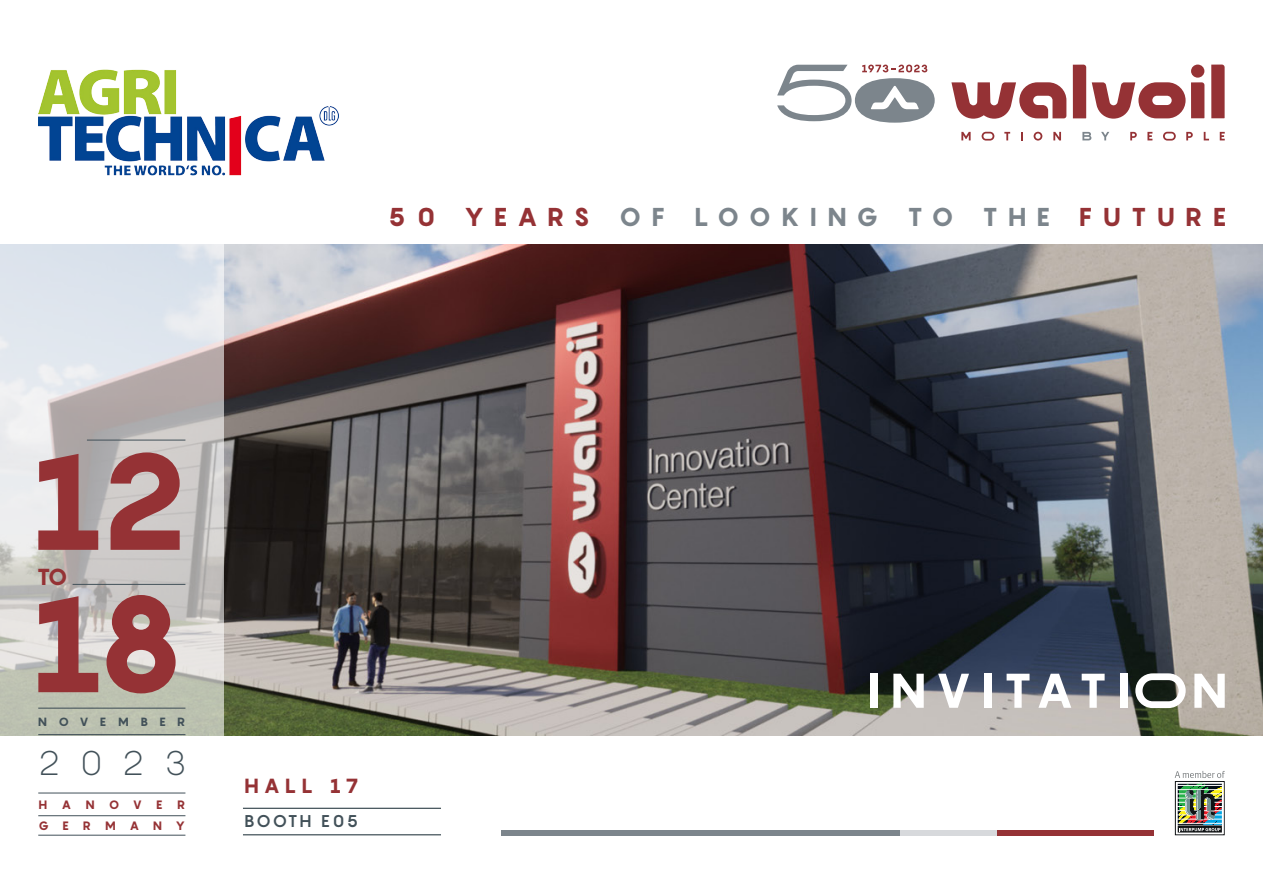
<style>
.page{position:relative;width:1263px;height:893px;background:#fff}
.page>*{position:absolute;margin:0;border:0;box-sizing:border-box;transform-origin:0 0}
.t1{font:800 135.15px/142.4px "Pangram";color:#953235}
.t2{font:300 33.75px "Pangram";color:#425159}
.t3{font:800 25.5px "Pangram";letter-spacing:.395em;color:#7c858c}
.t4{font:800 22.8px "Pangram";color:#953235}
.t5{font:800 20.1px "Pangram";letter-spacing:.22em;color:#953235}
.t6{font:700 16.8px "Pangram";letter-spacing:.095em;color:#425159}
.t7{font:800 12px/21.1px "Pangram";letter-spacing:1.16em;color:#953235}
.t8{font:800 11.7px "Pangram";letter-spacing:.935em;color:#425159}
.s1{color:#953235}
</style>
<div class="page">
<img style="left:224px;top:244px;width:1039px;height:491px">
<svg style="left:0;top:244px;width:224px;height:592px"></svg>
<div style="left:501px;top:830px;width:399px;height:6px;background:#7c858c"></div>
<div style="left:900px;top:830px;width:97px;height:6px;background:#d7d9dc"></div>
<div style="left:997px;top:830px;width:156px;height:6px;background:#953235"></div>
<hr style="left:38px;top:734px;width:147px;height:1px;background:#425159">
<hr style="left:38px;top:708px;width:147px;height:1px;background:#425159">
<hr style="left:243px;top:834px;width:198px;height:1px;background:#425159">
<hr style="left:243px;top:808px;width:198px;height:1px;background:#425159">
<hr style="left:87px;top:440px;width:98px;height:1px;background:#425159">
<hr style="left:73px;top:584px;width:112px;height:1px;background:#425159">
<hr style="left:38px;top:793px;width:147px;height:1px;background:#425159">
<hr style="left:38px;top:815px;width:147px;height:1px;background:#425159">
<hr style="left:38px;top:835px;width:147px;height:1px;background:#425159">
<svg style="left:1175px;top:771px;width:50px;height:63px"></svg>
<div style="left:870px;top:674px;width:7px;height:34px;background:#fff"></div>
<svg style="left:893px;top:674px;width:31px;height:34px"></svg>
<svg style="left:938px;top:674px;width:31px;height:34px"></svg>
<div style="left:984px;top:674px;width:7px;height:34px;background:#fff"></div>
<svg style="left:1006px;top:674px;width:23px;height:34px"></svg>
<svg style="left:1038px;top:674px;width:33px;height:34px"></svg>
<svg style="left:1082px;top:674px;width:22px;height:34px"></svg>
<div style="left:1120px;top:674px;width:7px;height:34px;background:#fff"></div>
<svg style="left:1194px;top:674px;width:31px;height:34px"></svg>
<svg style="left:1135px;top:673px;width:51px;height:35px"></svg>
<svg style="left:1073px;top:65px;width:13px;height:53px"></svg>
<svg style="left:1211px;top:65px;width:13px;height:53px"></svg>
<div style="left:1191px;top:65px;width:13px;height:13px;background:#953235;border-radius:50%"></div>
<svg style="left:1191px;top:82px;width:13px;height:36px"></svg>
<svg style="left:1092px;top:82px;width:93px;height:37px"></svg>
<svg style="left:951px;top:82px;width:115px;height:37px"></svg>
<svg style="left:862px;top:65px;width:65px;height:7px"></svg>
<div style="left:855px;top:78px;width:80px;height:45px;background:#7c858c;border-radius:50%"></div>
<svg style="left:871px;top:86px;width:48px;height:23px"></svg>
<svg style="left:777px;top:65px;width:74px;height:56px"></svg>
<svg style="left:1082px;top:132px;width:9px;height:8px"></svg>
<svg style="left:961px;top:132px;width:10px;height:8px"></svg>
<svg style="left:1004px;top:132px;width:6px;height:8px"></svg>
<svg style="left:1021px;top:132px;width:2px;height:8px"></svg>
<svg style="left:1033px;top:132px;width:9px;height:9px"></svg>
<svg style="left:1053px;top:132px;width:8px;height:8px"></svg>
<svg style="left:1101px;top:132px;width:8px;height:8px"></svg>
<svg style="left:1130px;top:132px;width:7px;height:8px"></svg>
<svg style="left:1147px;top:132px;width:5px;height:8px"></svg>
<svg style="left:1186px;top:132px;width:7px;height:8px"></svg>
<svg style="left:1204px;top:132px;width:5px;height:8px"></svg>
<svg style="left:1220px;top:132px;width:5px;height:8px"></svg>
<svg style="left:1163px;top:132px;width:13px;height:9px"></svg>
<svg style="left:981px;top:132px;width:13px;height:9px"></svg>
<img style="left:38px;top:69px;width:300px;height:107px">
<p class="t3" style="left:388px;top:200px;width:840px"><span class="s1">50 YEARS</span> OF LOOKING TO THE <span class="s1">FUTURE</span></p>
<h1 class="t1" style="left:29px;top:430px;width:162px">12<br>18</h1>
<p class="t4" style="left:37px;top:562px;width:33px">TO</p>
<p class="t8" style="left:38px;top:714px;width:149px">NOVEMBER</p>
<h2 class="t2" style="left:38px;top:742px;width:150px">2023</h2>
<p class="t7" style="left:39px;top:794px;width:148px">HANOVER<br>GERMANY</p>
<p class="t5" style="left:244px;top:773px;width:116px">HALL 17</p>
<p class="t6" style="left:244px;top:810px;width:116px">BOOTH E05</p>
</div>
